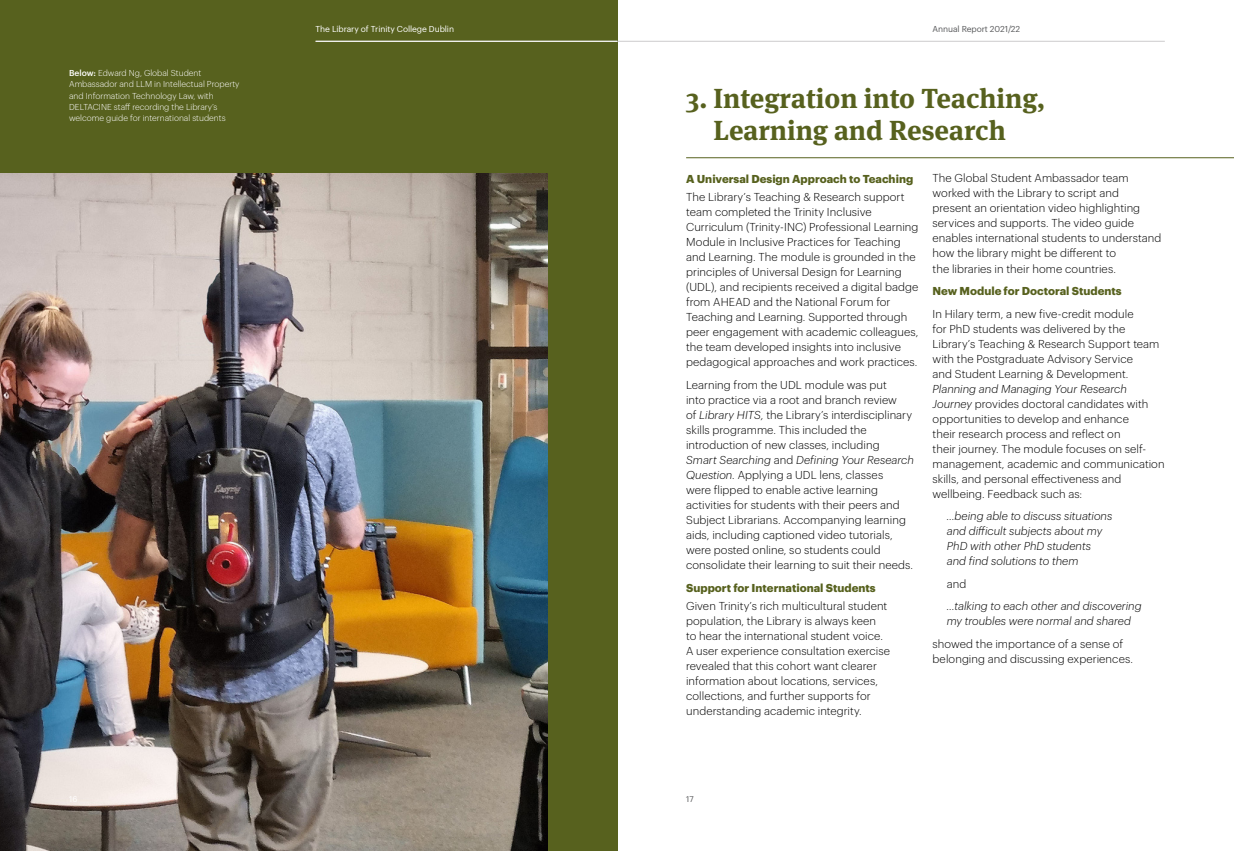
<style>
.page{position:relative;width:1234px;height:851px;background:#fff}
.page>*{position:absolute;margin:0;border:0;box-sizing:border-box;transform-origin:0 0}
.Headline_1{font:700 27.5px/32.5px "Meta Serif Pro";color:#57611e;text-align:center}
.Body_Copy{font:300 11.25px/15px "Graphik";letter-spacing:.005em;color:#000}
.Body_Copy-2{font:italic 300 11.25px/15px "Graphik";color:#000}
.Headline_2{font:700 11.25px "Graphik";color:#57611e}
.Body_Copy-3{font:700 11.25px "Graphik";color:#57611e}
.Note{font:300 8.5px/11.2px "Graphik";color:#fff}
.t1{font:8.5px "Graphik";letter-spacing:-.01em;color:#fff}
.t2{font:8.5px "Graphik";letter-spacing:-.01em;color:#58595b}
.t3{font:8.12px "Graphik";color:#58595b}
.s1{font-weight:500}
.s2{font-style:italic}
</style>
<div class="page">
<div style="left:0;top:0;width:617px;height:850px;background:#57611e"></div>
<hr style="left:686px;top:157px;width:547px;height:1px;background:#57611e">
<img style="left:0;top:173px;width:547px;height:677px">
<hr style="left:617px;top:41px;width:547px;height:1px;background:#cdcbcd">
<hr style="left:315px;top:41px;width:302px;height:1px;background:#fff">
<p class="Note" style="left:69px;top:67px;width:172px"><span class="s1">Below:</span> Edward Ng, Global Student Ambassador and LLM in Intellectual Property and Information Technology Law, with DELTACINE staff recording the Library’s welcome guide for international students</p>
<p class="t1" style="left:315px;top:22px;width:140px">The Library of Trinity College Dublin</p>
<p class="t2" style="left:932px;top:22px;width:89px">Annual Report 2021/22</p>
<p class="Headline_1" style="left:686px;top:80px;width:360px">3. Integration into Teaching,<br>Learning and Research</p>
<p class="Headline_2" style="left:686px;top:170px;width:228px">A Universal Design Approach to Teaching</p>
<p class="Body_Copy" style="left:686px;top:189px;width:234px">The Library’s Teaching &amp; Research support team completed the Trinity Inclusive Curriculum (Trinity-INC) Professional Learning Module in Inclusive Practices for Teaching and Learning. The module is grounded in the principles of Universal Design for Learning (UDL), and recipients received a digital badge from AHEAD and the National Forum for Teaching and Learning. Supported through peer engagement with academic colleagues, the team developed insights into inclusive pedagogical approaches and work practices.</p>
<p class="Body_Copy" style="left:686px;top:376px;width:229px">Learning from the UDL module was put<br>into practice via a root and branch review<br>of <span class="s2">Library HITS,</span> the Library’s interdisciplinary skills programme. This included the introduction of new classes, including<br><span class="s2">Smart Searching</span> and <span class="s2">Defining Your Research Question.</span> Applying a UDL lens, classes<br>were flipped to enable active learning activities for students with their peers and Subject Librarians. Accompanying learning aids, including captioned video tutorials, were posted online, so students could consolidate their learning to suit their needs.</p>
<p class="Headline_2" style="left:686px;top:578px;width:191px">Support for International Students</p>
<p class="Body_Copy" style="left:686px;top:597px;width:205px">Given Trinity’s rich multicultural student population, the Library is always keen<br>to hear the international student voice.<br>A user experience consultation exercise revealed that this cohort want clearer information about locations, services, collections, and further supports for understanding academic integrity.</p>
<p class="Body_Copy" style="left:932px;top:170px;width:230px">The Global Student Ambassador team worked with the Library to script and<br>present an orientation video highlighting services and supports. The video guide enables international students to understand how the library might be different to<br>the libraries in their home countries.</p>
<p class="Body_Copy-3" style="left:932px;top:282px;width:191px">New Module for Doctoral Students</p>
<p class="Body_Copy" style="left:932px;top:305px;width:233px">In Hilary term, a new five-credit module<br>for PhD students was delivered by the Library’s Teaching &amp; Research Support team with the Postgraduate Advisory Service<br>and Student Learning &amp; Development.<br><span class="s2">Planning and Managing Your Research Journey</span> provides doctoral candidates with opportunities to develop and enhance<br>their research process and reflect on<br>their journey. The module focuses on self&shy;management, academic and communication skills, and personal effectiveness and wellbeing. Feedback such as:</p>
<p class="Body_Copy-2" style="left:946px;top:507px;width:167px">…being able to discuss situations and difficult subjects about my<br>PhD with other PhD students and find solutions to them</p>
<p class="Body_Copy" style="left:946px;top:575px;width:21px">and</p>
<p class="Body_Copy-2" style="left:946px;top:597px;width:196px">…talking to each other and discovering my troubles were normal and shared</p>
<p class="Body_Copy" style="left:932px;top:635px;width:202px">showed the importance of a sense of belonging and discussing experiences.</p>
<p class="t3" style="left:686px;top:792px;width:9px">17</p>
</div>
